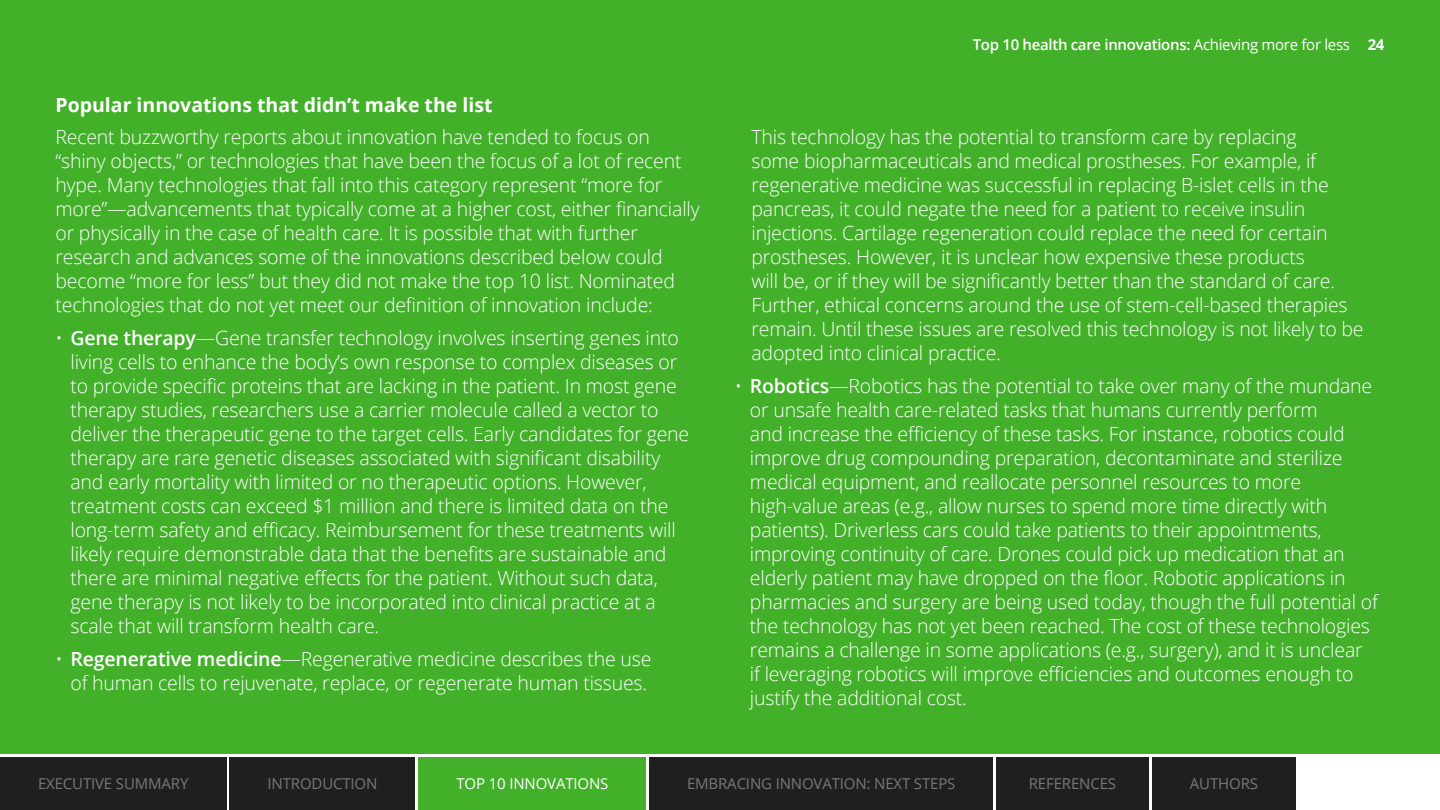
<style>
.page{position:relative;width:1440px;height:810px;background:#fff}
.page>*{position:absolute;margin:0;border:0;box-sizing:border-box;transform-origin:0 0}
.t1{font:300 19.5px/24px "Open Sans";letter-spacing:-.01em;color:#fff}
.t2{font:700 19.5px "Open Sans";color:#fff}
.t3{font:15px "Open Sans";letter-spacing:-.01em;color:#75787b}
.t4{font:600 15px "Open Sans";letter-spacing:-.02em;color:#fff}
.t5{font:15px "Open Sans";letter-spacing:-.01em;color:#fff}
.s1{font-weight:600}
.s2{font-weight:400}
.s3{font-weight:700}
</style>
<div class="page">
<div style="left:0;top:0;width:1440px;height:754px;background:#43b02a"></div>
<div style="left:0;top:758px;width:226px;height:52px;background:#1f1f1f"></div>
<div style="left:230px;top:758px;width:186px;height:52px;background:#1f1f1f"></div>
<div style="left:650px;top:758px;width:343px;height:52px;background:#1f1f1f"></div>
<div style="left:1152px;top:758px;width:144px;height:52px;background:#1f1f1f"></div>
<div style="left:996px;top:758px;width:153px;height:52px;background:#1f1f1f"></div>
<div style="left:418px;top:758px;width:228px;height:52px;background:#43b02a"></div>
<p class="t2" style="left:56px;top:92px;width:439px">Popular innovations that didn’t make the list</p>
<p class="t1" style="left:56px;top:124px;width:646px">Recent buzzworthy reports about innovation have tended to focus on “shiny objects,” or technologies that have been the focus of a lot of recent hype. Many technologies that fall into this category represent “more for more”—advancements that typically come at a higher cost, either financially or physically in the case of health care. It is possible that with further research and advances some of the innovations described below could become “more for less” but they did not make the top 10 list. Nominated technologies that do not yet meet our definition of innovation include:</p>
<p class="t1" style="left:70px;top:325px;width:620px;text-indent:-15px">• <span class="s1">Gene therapy</span>—Gene transfer technology involves inserting genes into living cells to enhance the body’s own response to complex diseases or to provide specific proteins that are lacking in the patient. In most gene therapy studies, researchers use a carrier molecule called a vector to deliver the therapeutic gene to the target cells. Early candidates for gene therapy are rare genetic diseases associated with significant disability and early mortality with limited or no therapeutic options. However, treatment costs can exceed $1 million and there is limited data on the long-term safety and efficacy. Reimbursement for these treatments will likely require demonstrable data that the benefits are sustainable and there are minimal negative effects for the patient. Without such data, gene therapy is not likely to be incorporated into clinical practice at a scale that will transform health care.</p>
<p class="t1" style="left:56px;top:646px;width:597px;text-align:center">• <span class="s1">Regenerative medicine</span>—Regenerative medicine describes the use of human cells to rejuvenate, replace, or regenerate human tissues.</p>
<p class="t4" style="left:973px;top:34px;width:413px">Top 10 health care innovations: <span class="s2">Achieving more for less</span> <span class="s3">24</span></p>
<p class="t1" style="left:751px;top:124px;width:614px">This technology has the potential to transform care by replacing<br>some biopharmaceuticals and medical prostheses. For example, if regenerative medicine was successful in replacing B-islet cells in the pancreas, it could negate the need for a patient to receive insulin injections. Cartilage regeneration could replace the need for certain prostheses. However, it is unclear how expensive these products<br>will be, or if they will be significantly better than the standard of care.<br>Further, ethical concerns around the use of stem-cell-based therapies remain. Until these issues are resolved this technology is not likely to be adopted into clinical practice.</p>
<p class="t1" style="left:750px;top:373px;width:629px;text-indent:-15px">• <span class="s1">Robotics</span>—Robotics has the potential to take over many of the mundane or unsafe health care-related tasks that humans currently perform<br>and increase the efficiency of these tasks. For instance, robotics could improve drug compounding preparation, decontaminate and sterilize medical equipment, and reallocate personnel resources to more high-value areas (e.g., allow nurses to spend more time directly with patients). Driverless cars could take patients to their appointments, improving continuity of care. Drones could pick up medication that an elderly patient may have dropped on the floor. Robotic applications in pharmacies and surgery are being used today, though the full potential of the technology has not yet been reached. The cost of these technologies remains a challenge in some applications (e.g., surgery), and it is unclear<br>if leveraging robotics will improve efficiencies and outcomes enough to justify the additional cost.</p>
<p class="t3" style="left:38px;top:774px;width:152px">EXECUTIVE SUMMARY</p>
<p class="t3" style="left:268px;top:774px;width:111px">INTRODUCTION</p>
<p class="t5" style="left:456px;top:774px;width:154px">TOP 10 INNOVATIONS</p>
<p class="t3" style="left:687px;top:774px;width:270px">EMBRACING INNOVATION: NEXT STEPS</p>
<p class="t3" style="left:1029px;top:774px;width:89px">REFERENCES</p>
<p class="t3" style="left:1190px;top:774px;width:70px">AUTHORS</p>
</div>
